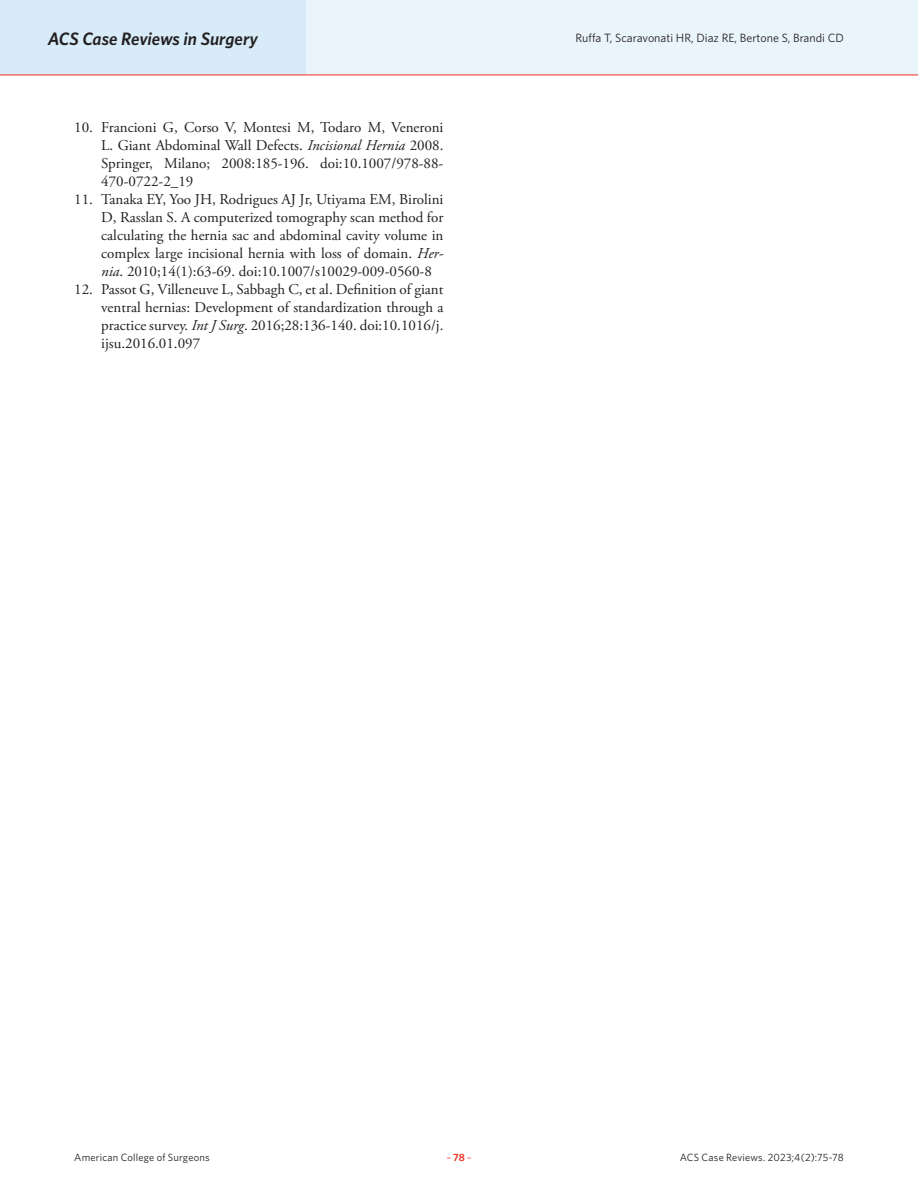
<style>
.page{position:relative;width:918px;height:1188px;background:#fff}
.page>*{position:absolute;margin:0;border:0;box-sizing:border-box;transform-origin:0 0}
.t1{font:italic 600 18px "Whitney";letter-spacing:-.005em;color:#231f20}
.t2{font:15px/18px "Adobe Garamond Pro";color:#231f20;text-align:justify}
.t3{font:12px "Whitney";color:#231f20}
.t4{font:10.5px "Whitney";letter-spacing:.015em;color:#231f20}
.t5{font:10.5px "Whitney";color:#ee2e22}
.s1{font-style:italic}
.s2{font-weight:600}
</style>
<div class="page">
<div style="left:0;top:0;width:918px;height:75px;background:#eaf5fb"></div>
<div style="left:0;top:0;width:306px;height:75px;background:#d7ebf8"></div>
<hr style="left:0;top:75px;width:918px;height:1px;background:#ee2e22">
<p class="t1" style="left:48px;top:26px;width:212px">ACS Case Reviews in Surgery</p>
<p class="t3" style="left:575px;top:30px;width:270px">Ruffa T, Scaravonati HR, Diaz RE, Bertone S, Brandi CD</p>
<p class="t2" style="left:101px;top:119px;width:344px;text-indent:-27px">10. Francioni G, Corso V, Montesi M, Todaro M, Veneroni L. Giant Abdominal Wall Defects. <span class="s1">Incisional Hernia</span> 2008.<br>Springer, Milano; 2008:185-196. doi:10.1007/978-88- 470-0722-2_19</p>
<p class="t2" style="left:101px;top:191px;width:344px;text-indent:-27px">11. Tanaka EY, Yoo JH, Rodrigues AJ Jr, Utiyama EM, Birolini D, Rasslan S. A computerized tomography scan method for calculating the hernia sac and abdominal cavity volume in complex large incisional hernia with loss of domain. <span class="s1">Her&shy;nia</span>. 2010;14(1):63-69. doi:10.1007/s10029-009-0560-8</p>
<p class="t2" style="left:101px;top:281px;width:344px;text-indent:-27px">12. Passot G, Villeneuve L, Sabbagh C, et al. Definition of giant ventral hernias: Development of standardization through a practice survey. <span class="s1">Int J Surg</span>. 2016;28:136-140. doi:10.1016/j. ijsu.2016.01.097</p>
<p class="t4" style="left:74px;top:1150px;width:137px">American College of Surgeons</p>
<p class="t5" style="left:447px;top:1150px;width:26px">–<span class="s2">78</span>–</p>
<p class="t4" style="left:680px;top:1150px;width:166px">ACS Case Reviews. 2023;4(2):75-78</p>
</div>
